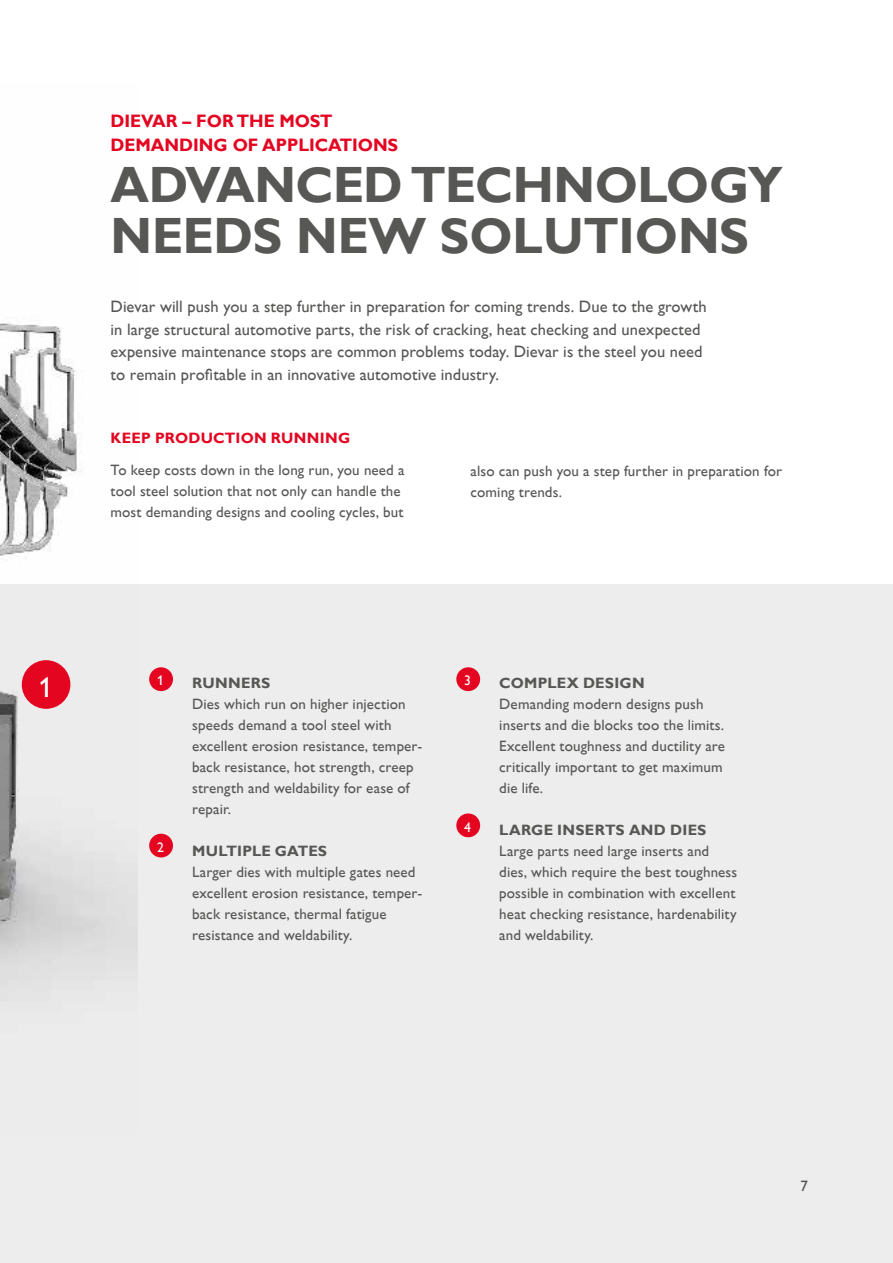
<style>
.page{position:relative;width:893px;height:1263px;background:#fff}
.page>*{position:absolute;margin:0;border:0;box-sizing:border-box;transform-origin:0 0}
.t1{font:700 51px/51px "Assab Gill";letter-spacing:-.005em;color:#575756}
.t2{font:28.8px "Assab Gill";color:#fff}
.t3{font:700 18px/24px "Assab Gill";color:#e40521}
.t4{font:16.5px/22.5px "Assab Gill";letter-spacing:.005em;color:#575756}
.t5{font:15px/21px "Assab Gill";letter-spacing:.01em;color:#575756}
.t6{font:700 15px "Assab Gill";letter-spacing:.02em;color:#575756}
.t7{font:700 15px "Assab Gill";letter-spacing:.015em;color:#e40521}
.t8{font:14.1px "Assab Gill";color:#fff}
</style>
<div class="page">
<img style="left:0;top:323px;width:82px;height:238px">
<div style="left:0;top:584px;width:893px;height:679px;background:#ededed"></div>
<div style="left:149px;top:667px;width:24px;height:24px;background:#e40521;border-radius:50%"></div>
<div style="left:149px;top:834px;width:24px;height:23px;background:#e40521;border-radius:50%"></div>
<div style="left:456px;top:813px;width:24px;height:24px;background:#e40521;border-radius:50%"></div>
<div style="left:456px;top:667px;width:24px;height:24px;background:#e40521;border-radius:50%"></div>
<div style="left:22px;top:660px;width:48px;height:49px;background:#e40521;border-radius:50%"></div>
<p class="t3" style="left:111px;top:109px;width:289px">DIEVAR – FOR THE MOST<br>DEMANDING OF APPLICATIONS</p>
<h1 class="t1" style="left:111px;top:159px;width:674px">ADVANCED TECHNOLOGY<br>NEEDS NEW SOLUTIONS</h1>
<p class="t4" style="left:111px;top:295px;width:598px">Dievar will push you a step further in preparation for coming trends. Due to the growth in large structural automotive parts, the risk of cracking, heat checking and unexpected expensive maintenance stops are common problems today. Dievar is the steel you need to remain profitable in an innovative automotive industry.</p>
<p class="t7" style="left:111px;top:429px;width:241px">KEEP PRODUCTION RUNNING</p>
<p class="t5" style="left:111px;top:460px;width:295px">To keep costs down in the long run, you need a tool steel solution that not only can handle the most demanding designs and cooling cycles, but</p>
<p class="t5" style="left:471px;top:461px;width:313px">also can push you a step further in preparation for coming trends.</p>
<p class="t8" style="left:157px;top:673px;width:8px">1</p>
<p class="t6" style="left:192px;top:675px;width:80px">RUNNERS</p>
<p class="t8" style="left:464px;top:673px;width:8px">3</p>
<p class="t5" style="left:192px;top:694px;width:232px">Dies which run on higher injection speeds demand a tool steel with excellent erosion resistance, temper&shy;back resistance, hot strength, creep strength and weldability for ease of repair.</p>
<p class="t6" style="left:192px;top:843px;width:137px">MULTIPLE GATES</p>
<p class="t5" style="left:192px;top:862px;width:232px">Larger dies with multiple gates need excellent erosion resistance, temper&shy;back resistance, thermal fatigue resistance and weldability.</p>
<h2 class="t2" style="left:39px;top:672px;width:16px">1</h2>
<p class="t6" style="left:499px;top:675px;width:147px">COMPLEX DESIGN</p>
<p class="t5" style="left:499px;top:694px;width:227px">Demanding modern designs push inserts and die blocks too the limits.<br>Excellent toughness and ductility are critically important to get maximum die life.</p>
<p class="t6" style="left:499px;top:822px;width:209px">LARGE INSERTS AND DIES</p>
<p class="t5" style="left:499px;top:841px;width:240px">Large parts need large inserts and dies, which require the best toughness possible in combination with excellent heat checking resistance, hardenability and weldability.</p>
<p class="t8" style="left:464px;top:819px;width:8px">4</p>
<p class="t8" style="left:157px;top:839px;width:8px">2</p>
<p class="t5" style="left:800px;top:1176px;width:9px">7</p>
</div>
